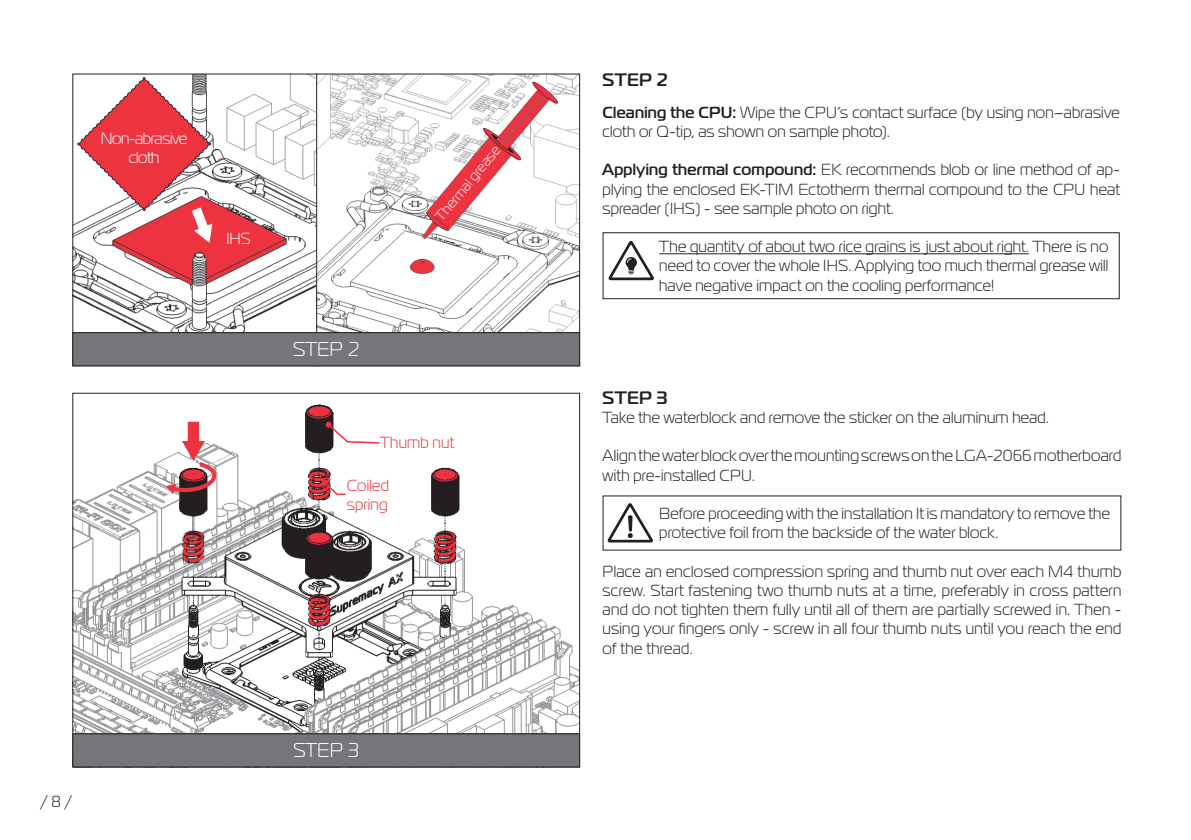
<style>
.page{position:relative;width:1191px;height:840px;background:#fff}
.page>*{position:absolute;margin:0;border:0;box-sizing:border-box;transform-origin:0 0}
.t1{font:20px "Magistral";color:#fff}
.t2{font:700 18px "Magistral";letter-spacing:.025em;color:#231f20}
.t3{font:16px/19.2px "Magistral";letter-spacing:.015em;color:#231f20}
.t4{font:16px/19.2px "Magistral";letter-spacing:-.02em;color:#fff;text-align:center}
.t5{font:16px/19.2px "Magistral";letter-spacing:.015em;color:#ee3340}
.t6{font:14px "Magistral";color:#fff}
.s1{font-weight:700}
</style>
<div class="page">
<img style="left:75px;top:76px;width:503px;height:256px">
<hr style="left:659px;top:253px;width:369px;height:1px;background:#231f20">
<div style="left:316px;top:74px;width:264px;height:292px;border:1px solid #231f20"></div>
<div style="left:73px;top:332px;width:506px;height:33px;background:#757679"></div>
<div style="left:73px;top:332px;width:507px;height:34px;border:1px solid #231f20"></div>
<svg style="left:77px;top:77px;width:135px;height:166px"></svg>
<svg style="left:422px;top:81px;width:137px;height:158px"></svg>
<svg style="left:608px;top:241px;width:46px;height:39px"></svg>
<div style="left:602px;top:232px;width:517px;height:67px;border:1px solid #231f20"></div>
<img style="left:75px;top:404px;width:503px;height:329px">
<div style="left:73px;top:733px;width:506px;height:33px;background:#757679"></div>
<div style="left:73px;top:733px;width:507px;height:33px;border:1px solid #231f20"></div>
<svg style="left:326px;top:421px;width:55px;height:23px"></svg>
<svg style="left:321px;top:479px;width:26px;height:16px"></svg>
<svg style="left:164px;top:420px;width:53px;height:76px"></svg>
<svg style="left:607px;top:503px;width:46px;height:39px"></svg>
<p class="t4" style="left:101px;top:128px;width:88px">Non-abrasive cloth</p>
<p class="t4" style="left:226px;top:228px;width:26px">IHS</p>
<p class="t1" style="left:293px;top:337px;width:68px">STEP 2</p>
<p class="t6" style="left:431px;top:213px;width:94px;rotate:-50deg">Thermal grease</p>
<p class="t5" style="left:380px;top:432px;width:76px">Thumb nut</p>
<p class="t5" style="left:347px;top:474px;width:43px">Coiled spring</p>
<p class="t3" style="left:40px;top:791px;width:33px">/ 8 /</p>
<p class="t1" style="left:293px;top:738px;width:68px">STEP 3</p>
<p class="t2" style="left:602px;top:68px;width:67px">STEP 2</p>
<p class="t3" style="left:602px;top:102px;width:519px"><span class="s1">Cleaning the CPU:</span> Wipe the CPU’s contact surface (by using non–abrasive cloth or Q-tip, as shown on sample photo).</p>
<p class="t3" style="left:602px;top:159px;width:519px;text-align:justify"><span class="s1">Applying thermal compound:</span> EK recommends blob or line method of ap&shy;plying the enclosed EK-TIM Ectotherm thermal compound to the CPU heat spreader (IHS) - see sample photo on right.</p>
<p class="t3" style="left:659px;top:236px;width:451px;text-align:justify">The quantity of about two rice grains is just about right. There is no need to cover the whole IHS. Applying too much thermal grease will have negative impact on the cooling performance!</p>
<p class="t2" style="left:602px;top:385px;width:67px">STEP 3</p>
<p class="t3" style="left:602px;top:407px;width:448px">Take the waterblock and remove the sticker on the aluminum head.</p>
<p class="t3" style="left:602px;top:445px;width:520px">Align the water block over the mounting screws on the LGA-2066 motherboard with pre-installed CPU.</p>
<p class="t3" style="left:659px;top:503px;width:452px">Before proceeding with the installation It is mandatory to remove the protective foil from the backside of the water block.</p>
<p class="t3" style="left:602px;top:560px;width:520px;text-align:justify">Place an enclosed compression spring and thumb nut over each M4 thumb screw. Start fastening two thumb nuts at a time, preferably in cross pattern and do not tighten them fully until all of them are partially screwed in. Then - using your fingers only - screw in all four thumb nuts until you reach the end of the thread.</p>
</div>
